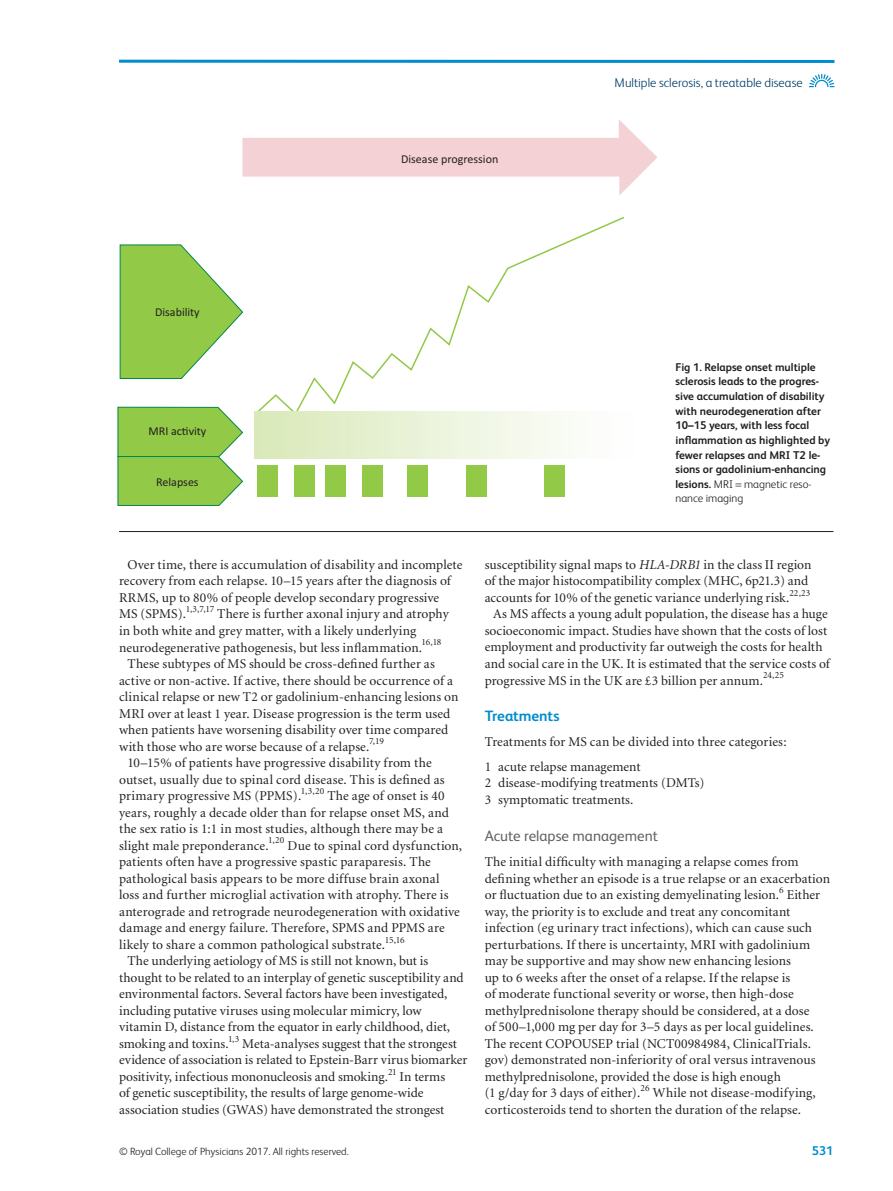
<style>
.page{position:relative;width:893px;height:1191px;background:#fff}
.page>*{position:absolute;margin:0;border:0;box-sizing:border-box;transform-origin:0 0}
.t1{font:15px "FS Albert";color:#636366}
.t2{font:700 15px "FS Albert";letter-spacing:-.01em;color:#008ccd}
.t3{font:13.5px/16.5px "Minion";letter-spacing:.005em;color:#231f20}
.t4{font:300 12.75px "FS Albert";color:#003e69}
.t5{font:700 12.75px "FS Albert";color:#008ccd}
.t6{font:12px "Calibri";color:#231f20}
.t7{font:700 11.25px/14.7px "FS Albert";color:#231f20}
.t8{font:300 10.5px "FS Albert";color:#231f20}
.s1{font-weight:300}
.s2{font-style:italic}
</style>
<div class="page">
<hr style="left:119px;top:60px;width:715px;height:3px;background:#008ccd">
<svg style="left:809px;top:74px;width:25px;height:13px"></svg>
<hr style="left:119px;top:531px;width:714px;height:1px;background:#231f20">
<svg style="left:242px;top:120px;width:415px;height:75px"></svg>
<svg style="left:254px;top:216px;width:371px;height:196px"></svg>
<div style="left:254px;top:412px;width:385px;height:47px;background:linear-gradient(to right,#d9e9b9,#fff)"></div>
<div style="left:257px;top:465px;width:21px;height:31px;background:#92c947"></div>
<div style="left:294px;top:465px;width:21px;height:31px;background:#92c947"></div>
<div style="left:325px;top:465px;width:21px;height:31px;background:#92c947"></div>
<div style="left:362px;top:465px;width:21px;height:31px;background:#92c947"></div>
<div style="left:407px;top:465px;width:21px;height:31px;background:#92c947"></div>
<div style="left:466px;top:465px;width:21px;height:31px;background:#92c947"></div>
<div style="left:544px;top:465px;width:21px;height:31px;background:#92c947"></div>
<svg style="left:119px;top:244px;width:125px;height:135px"></svg>
<svg style="left:117px;top:406px;width:127px;height:100px"></svg>
<p class="t6" style="left:155px;top:305px;width:46px">Disability</p>
<p class="t6" style="left:148px;top:424px;width:59px">MRI ac-vity</p>
<p class="t6" style="left:156px;top:475px;width:44px">Relapses</p>
<p class="t6" style="left:401px;top:152px;width:99px">Disease progression</p>
<p class="t4" style="left:615px;top:78px;width:190px">Multiple sclerosis, a treatable disease</p>
<p class="t7" style="left:675px;top:360px;width:156px">Fig 1. Relapse onset multiple sclerosis leads to the progres&shy;sive accumulation of disability with neurodegeneration after<br>10–15 years, with less focal inflammation as highlighted by fewer relapses and MRI T2 le&shy;sions or gadolinium-enhancing lesions. <span class="s1">MRI magnetic reso&shy;nance imaging</span></p>
<p class="t3" style="left:128px;top:557px;width:336px">Over time, there is accumulation of disability and incomplete</p>
<p class="t3" style="left:119px;top:574px;width:333px">recovery from each relapse. 10–15 years after the diagnosis of</p>
<p class="t3" style="left:119px;top:590px;width:322px">RRMS, up to 80% of people develop secondary progressive</p>
<p class="t3" style="left:119px;top:607px;width:331px">MS (SPMS). <sup>1,3,7,17</sup> There is further axonal injury and atrophy</p>
<p class="t3" style="left:119px;top:623px;width:299px">in both white and grey matter, with a likely underlying</p>
<p class="t3" style="left:119px;top:640px;width:324px">neurodegenerative pathogenesis, but less inflammation. <sup>16,18</sup></p>
<p class="t3" style="left:128px;top:656px;width:309px">These subtypes of MS should be cross-defined further as</p>
<p class="t3" style="left:119px;top:673px;width:335px">active or non-active. If active, there should be occurrence of a</p>
<p class="t3" style="left:119px;top:689px;width:341px">clinical relapse or new T2 or gadolinium-enhancing lesions on</p>
<p class="t3" style="left:119px;top:706px;width:333px">MRI over at least 1 year. Disease progression is the term used</p>
<p class="t3" style="left:119px;top:722px;width:331px">when patients have worsening disability over time compared</p>
<p class="t3" style="left:119px;top:739px;width:266px">with those who are worse because of a relapse. <sup>7,19</sup></p>
<p class="t3" style="left:128px;top:755px;width:306px">10–15% of patients have progressive disability from the</p>
<p class="t3" style="left:119px;top:772px;width:327px">outset, usually due to spinal cord disease. This is defined as</p>
<p class="t3" style="left:119px;top:788px;width:327px">primary progressive MS (PPMS). <sup>1,3,20</sup> The age of onset is 40</p>
<p class="t3" style="left:119px;top:805px;width:332px">years, roughly a decade older than for relapse onset MS, and</p>
<p class="t3" style="left:119px;top:821px;width:325px">the sex ratio is 1:1 in most studies, although there may be a</p>
<p class="t3" style="left:119px;top:838px;width:345px">slight male preponderance. <sup>1,20</sup> Due to spinal cord dysfunction,</p>
<p class="t3" style="left:119px;top:854px;width:313px">patients often have a progressive spastic paraparesis. The</p>
<p class="t3" style="left:119px;top:871px;width:322px">pathological basis appears to be more diffuse brain axonal</p>
<p class="t3" style="left:119px;top:887px;width:331px">loss and further microglial activation with atrophy. There is</p>
<p class="t3" style="left:119px;top:904px;width:342px">anterograde and retrograde neurodegeneration with oxidative</p>
<p class="t3" style="left:119px;top:920px;width:327px">damage and energy failure. Therefore, SPMS and PPMS are</p>
<p class="t3" style="left:119px;top:937px;width:287px">likely to share a common pathological substrate. <sup>15,16</sup></p>
<p class="t3" style="left:128px;top:953px;width:302px">The underlying aetiology of MS is still not known, but is</p>
<p class="t3" style="left:119px;top:970px;width:346px">thought to be related to an interplay of genetic susceptibility and</p>
<p class="t3" style="left:119px;top:986px;width:330px">environmental factors. Several factors have been investigated,</p>
<p class="t3" style="left:119px;top:1003px;width:304px">including putative viruses using molecular mimicry, low</p>
<p class="t3" style="left:119px;top:1019px;width:333px">vitamin D, distance from the equator in early childhood, diet,</p>
<p class="t3" style="left:119px;top:1036px;width:339px">smoking and toxins. <sup>1,3</sup> Meta-analyses suggest that the strongest</p>
<p class="t3" style="left:119px;top:1052px;width:350px">evidence of association is related to Epstein-Barr virus biomarker</p>
<p class="t3" style="left:119px;top:1069px;width:328px">positivity, infectious mononucleosis and smoking. <sup>21</sup> In terms</p>
<p class="t3" style="left:119px;top:1085px;width:306px">of genetic susceptibility, the results of large genome-wide</p>
<p class="t3" style="left:119px;top:1102px;width:327px">association studies (GWAS) have demonstrated the strongest</p>
<p class="t3" style="left:485px;top:557px;width:328px">susceptibility signal maps to <span class="s2">HLA-DRB1</span> in the class II region</p>
<p class="t3" style="left:485px;top:574px;width:325px">of the major histocompatibility complex (MHC, 6p21.3) and</p>
<p class="t3" style="left:485px;top:590px;width:327px">accounts for 10% of the genetic variance underlying risk. <sup>22,23</sup></p>
<p class="t3" style="left:493px;top:607px;width:336px">As MS affects a young adult population, the disease has a huge</p>
<p class="t3" style="left:485px;top:623px;width:344px">socioeconomic impact. Studies have shown that the costs of lost</p>
<p class="t3" style="left:485px;top:640px;width:339px">employment and productivity far outweigh the costs for health</p>
<p class="t3" style="left:485px;top:656px;width:347px">and social care in the UK. It is estimated that the service costs of</p>
<p class="t3" style="left:485px;top:673px;width:301px">progressive MS in the UK are £3 billion per annum. <sup>24,25</sup></p>
<p class="t2" style="left:485px;top:709px;width:76px">Treatments</p>
<p class="t3" style="left:485px;top:730px;width:304px;line-height:25px">Treatments for MS can be divided into three categories:<br>1 acute relapse management</p>
<p class="t3" style="left:485px;top:776px;width:221px">2 disease-modifying treatments (DMTs)<br>3 symptomatic treatments.</p>
<p class="t1" style="left:485px;top:831px;width:175px">Acute relapse management</p>
<p class="t3" style="left:485px;top:855px;width:347px">The initial difficulty with managing a relapse comes from defining whether an episode is a true relapse or an exacerbation or fluctuation due to an existing demyelinating lesion. <sup>6</sup> Either way, the priority is to exclude and treat any concomitant infection (eg urinary tract infections), which can cause such perturbations. If there is uncertainty, MRI with gadolinium may be supportive and may show new enhancing lesions<br>up to 6 weeks after the onset of a relapse. If the relapse is<br>of moderate functional severity or worse, then high-dose methylprednisolone therapy should be considered, at a dose<br>of 500–1,000 mg per day for 3–5 days as per local guidelines.<br>The recent COPOUSEP trial (NCT00984984, ClinicalTrials. gov) demonstrated non-inferiority of oral versus intravenous methylprednisolone, provided the dose is high enough<br>(1 g/day for 3 days of either). <sup>26</sup> While not disease-modifying, corticosteroids tend to shorten the duration of the relapse.</p>
<p class="t8" style="left:119px;top:1147px;width:231px">© Royal College of Physicians 2017. All rights reserved.</p>
<p class="t5" style="left:812px;top:1145px;width:23px">531</p>
</div>
